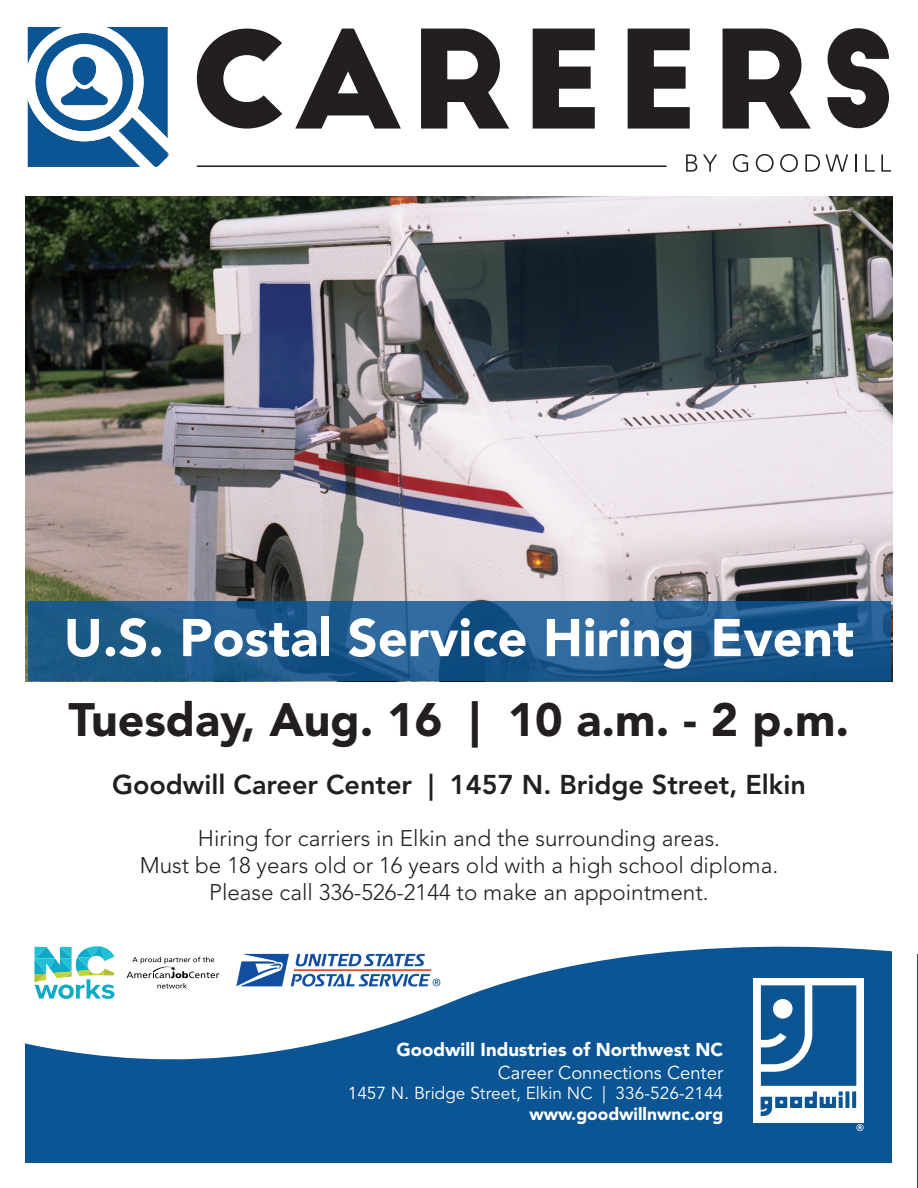
<style>
.page{position:relative;width:918px;height:1188px;background:#fff}
.page>*{position:absolute;margin:0;border:0;box-sizing:border-box;transform-origin:0 0}
.t1{font:900 52.5px "Avenir LT Std";color:#fff}
.t2{font:900 46.5px "Avenir LT Std";color:#231f20}
.t3{font:800 27px "Avenir LT Std";color:#231f20}
.t4{font:300 22.5px/27px "Avenir LT Std";color:#231f20;text-align:center}
.t5{font:900 18.45px "Avenir LT Std";color:#fff}
.t6{font:18.45px "Avenir LT Std";color:#fff}
.t7{font:17.25px "Avenir LT Std";color:#fff}
.t8{font:900 17.25px "Avenir LT Std";color:#fff}
</style>
<div class="page">
<img style="left:26px;top:197px;width:866px;height:484px">
<svg style="left:28px;top:601px;width:863px;height:80px;background:#1f5b8d"></svg>
<svg style="left:686px;top:154px;width:11px;height:18px"></svg>
<svg style="left:703px;top:154px;width:14px;height:18px"></svg>
<svg style="left:733px;top:154px;width:15px;height:18px"></svg>
<svg style="left:756px;top:154px;width:18px;height:18px"></svg>
<svg style="left:780px;top:154px;width:18px;height:18px"></svg>
<svg style="left:805px;top:154px;width:43px;height:18px"></svg>
<svg style="left:855px;top:154px;width:1px;height:18px"></svg>
<svg style="left:865px;top:154px;width:10px;height:18px"></svg>
<svg style="left:881px;top:154px;width:10px;height:18px"></svg>
<hr style="left:197px;top:165px;width:470px;height:2px;background:#231f20">
<svg style="left:723px;top:29px;width:88px;height:100px"></svg>
<svg style="left:827px;top:28px;width:62px;height:100px"></svg>
<svg style="left:197px;top:29px;width:85px;height:100px"></svg>
<svg style="left:295px;top:29px;width:106px;height:100px"></svg>
<svg style="left:421px;top:29px;width:88px;height:100px"></svg>
<svg style="left:533px;top:29px;width:62px;height:100px"></svg>
<svg style="left:628px;top:29px;width:62px;height:100px"></svg>
<svg style="left:28px;top:27px;width:141px;height:140px"></svg>
<svg style="left:25px;top:946px;width:893px;height:242px;fill:#0b5595"></svg>
<div style="left:753px;top:978px;width:111px;height:144px;background:#fff"></div>
<svg style="left:856px;top:1124px;width:8px;height:7px"></svg>
<svg style="left:761px;top:985px;width:95px;height:131px"></svg>
<svg style="left:839px;top:1097px;width:4px;height:11px"></svg>
<svg style="left:845px;top:1091px;width:4px;height:17px"></svg>
<svg style="left:852px;top:1091px;width:4px;height:17px"></svg>
<div style="left:892px;top:939px;width:25px;height:249px;background:#fff"></div>
<div style="left:0;top:1163px;width:913px;height:25px;background:#fff"></div>
<svg style="left:34px;top:946px;width:80px;height:53px"></svg>
<svg style="left:127px;top:957px;width:92px;height:31px"></svg>
<h1 class="t1" style="left:64px;top:606px;width:792px">U.S. Postal Service Hiring Event</h1>
<h2 class="t2" style="left:69px;top:692px;width:782px">Tuesday, Aug. 16 | 10 a.m. - 2 p.m.</h2>
<p class="t3" style="left:112px;top:768px;width:695px">Goodwill Career Center | 1457 N. Bridge Street, Elkin</p>
<p class="t4" style="left:140px;top:825px;width:640px">Hiring for carriers in Elkin and the surrounding areas.<br>Must be 18 years old or 16 years old with a high school diploma.<br>Please call 336-526-2144 to make an appointment.</p>
<p class="t5" style="left:397px;top:1039px;width:328px">Goodwill Industries of Northwest NC</p>
<p class="t6" style="left:498px;top:1061px;width:227px">Career Connections Center</p>
<p class="t7" style="left:348px;top:1083px;width:377px">1457 N. Bridge Street, Elkin NC | 336-526-2144</p>
<p class="t8" style="left:529px;top:1104px;width:195px">www.goodwillnwnc.org</p>
</div>
